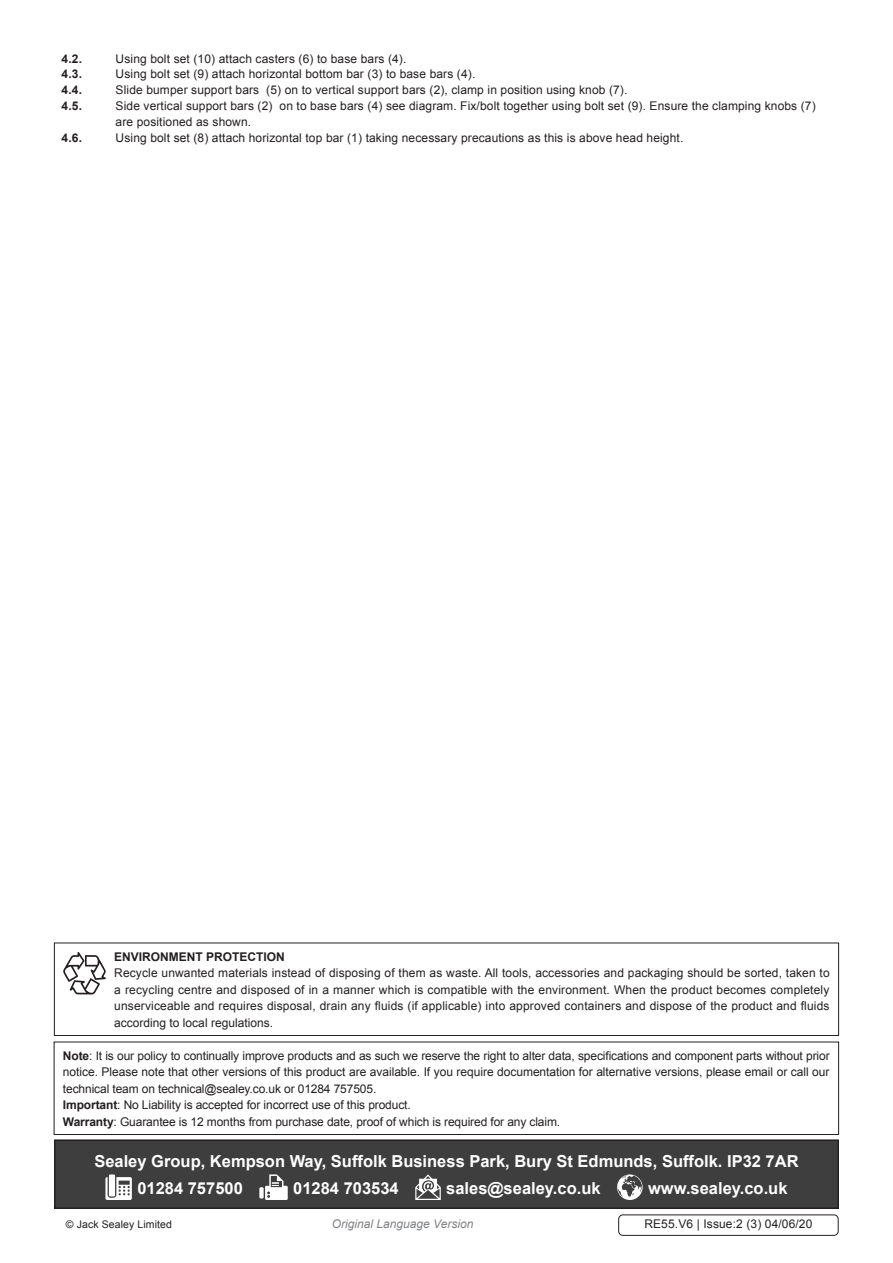
<style>
.page{position:relative;width:893px;height:1263px;background:#fff}
.page>*{position:absolute;margin:0;border:0;box-sizing:border-box;transform-origin:0 0}
.Footer_Contact_Infor{font:700 16.5px "Arial";color:#fff}
.Enviroment_Protectio{font:12px/16.5px "Arial";letter-spacing:.01em;color:#231f20}
.Important_Notificati{font:12px/16.5px "Arial";letter-spacing:-.01em;color:#231f20;text-align:justify}
.Enviroment_Protectio-2{font:700 12px "Arial";color:#231f20}
.Body__Footer{font:12px "Arial";letter-spacing:.01em;color:#231f20}
.t1{font:italic 12px "Arial";color:#808285}
.Body__Justified__7pt{font:10.5px "Arial";letter-spacing:.01em;color:#231f20}
.s1{font-weight:700}
</style>
<div class="page">
<div style="left:618px;top:1214px;width:220px;height:22px;border:1px solid #231f20;border-radius:4px"></div>
<div style="left:55px;top:1140px;width:783px;height:68px;background:#3e3e3f"></div>
<svg style="left:105px;top:1177px;width:27px;height:23px"></svg>
<div style="left:109px;top:1174px;width:6px;height:22px;background:#fff"></div>
<div style="left:259px;top:1187px;width:5px;height:11px;background:#fff"></div>
<svg style="left:265px;top:1174px;width:23px;height:26px"></svg>
<svg style="left:415px;top:1174px;width:26px;height:26px"></svg>
<svg style="left:617px;top:1174px;width:26px;height:26px"></svg>
<div style="left:54px;top:1139px;width:785px;height:70px;border:2px solid #231f20"></div>
<div style="left:54px;top:1042px;width:785px;height:93px;border:1px solid #231f20"></div>
<div style="left:54px;top:942px;width:785px;height:94px;border:1px solid #231f20"></div>
<svg style="left:63px;top:952px;width:43px;height:42px"></svg>
<p class="Enviroment_Protectio-2" style="left:62px;top:51px;width:22px">4.2.</p>
<p class="Enviroment_Protectio" style="left:116px;top:50px;width:292px">Using bolt set (10) attach casters (6) to base bars (4).</p>
<p class="Enviroment_Protectio-2" style="left:62px;top:66px;width:22px">4.3.</p>
<p class="Enviroment_Protectio" style="left:116px;top:66px;width:361px">Using bolt set (9) attach horizontal bottom bar (3) to base bars (4).</p>
<p class="Enviroment_Protectio-2" style="left:62px;top:82px;width:22px">4.4.</p>
<p class="Enviroment_Protectio" style="left:116px;top:82px;width:513px">Slide bumper support bars (5) on to vertical support bars (2), clamp in position using knob (7).</p>
<p class="Enviroment_Protectio-2" style="left:62px;top:98px;width:22px">4.5.</p>
<p class="Enviroment_Protectio" style="left:116px;top:98px;width:702px;line-height:15.8px">Side vertical support bars (2) on to base bars (4) see diagram. Fix/bolt together using bolt set (9). Ensure the clamping knobs (7) are positioned as shown.</p>
<p class="Enviroment_Protectio-2" style="left:62px;top:129px;width:22px">4.6.</p>
<p class="Enviroment_Protectio" style="left:116px;top:129px;width:569px">Using bolt set (8) attach horizontal top bar (1) taking necessary precautions as this is above head height.</p>
<p class="Enviroment_Protectio-2" style="left:114px;top:948px;width:172px">ENVIRONMENT PROTECTION</p>
<p class="Enviroment_Protectio" style="left:114px;top:965px;width:717px;text-align:justify">Recycle unwanted materials instead of disposing of them as waste. All tools, accessories and packaging should be sorted, taken to a recycling centre and disposed of in a manner which is compatible with the environment. When the product becomes completely unserviceable and requires disposal, drain any fluids (if applicable) into approved containers and dispose of the product and fluids according to local regulations.</p>
<p class="Important_Notificati" style="left:63px;top:1047px;width:768px"><span class="s1">Note</span>: It is our policy to continually improve products and as such we reserve the right to alter data, specifications and component parts without prior notice. Please note that other versions of this product are available. If you require documentation for alternative versions, please email or call our technical team on technical@sealey.co.uk or 01284 757505.</p>
<p class="Important_Notificati" style="left:63px;top:1097px;width:349px"><span class="s1">Important</span>: No Liability is accepted for incorrect use of this product.</p>
<p class="Important_Notificati" style="left:63px;top:1113px;width:499px"><span class="s1">Warranty</span>: Guarantee is 12 months from purchase date, proof of which is required for any claim.</p>
<p class="Footer_Contact_Infor" style="left:94px;top:1150px;width:706px">Sealey Group, Kempson Way, Suffolk Business Park, Bury St Edmunds, Suffolk. IP32 7AR</p>
<p class="Footer_Contact_Infor" style="left:137px;top:1177px;width:107px">01284 757500</p>
<p class="Footer_Contact_Infor" style="left:293px;top:1177px;width:107px">01284 703534</p>
<p class="Footer_Contact_Infor" style="left:446px;top:1177px;width:156px">sales@sealey.co.uk</p>
<p class="Footer_Contact_Infor" style="left:648px;top:1177px;width:141px">www.sealey.co.uk</p>
<p class="Body__Justified__7pt" style="left:66px;top:1217px;width:108px">© Jack Sealey Limited</p>
<p class="t1" style="left:332px;top:1216px;width:143px">Original Language Version</p>
<p class="Body__Footer" style="left:644px;top:1216px;width:170px">RE55.V6 | Issue:2 (3) 04/06/20</p>
</div>
